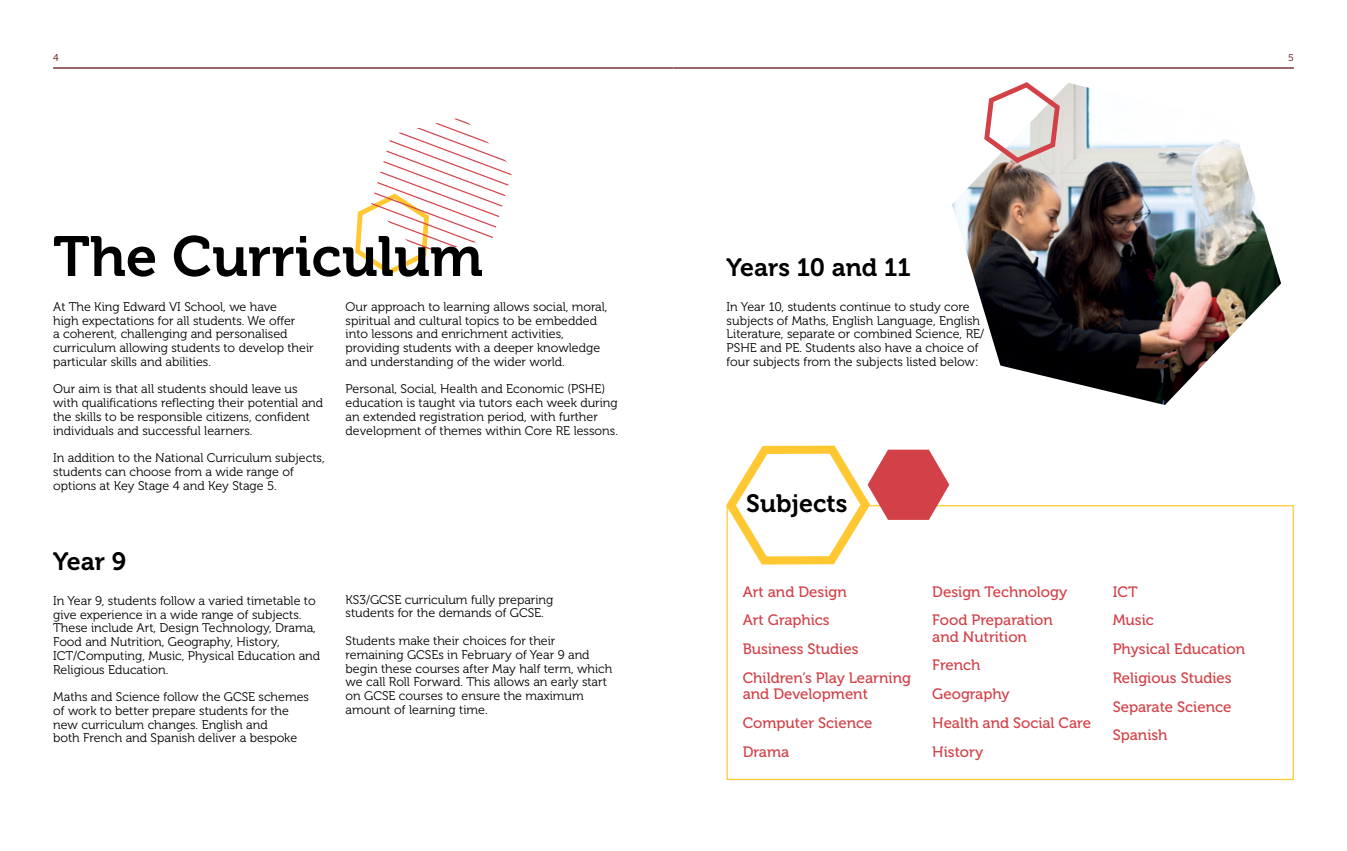
<style>
.page{position:relative;width:1347px;height:851px;background:#fff}
.page>*{position:absolute;margin:0;border:0;box-sizing:border-box;transform-origin:0 0}
.t1{font:56.25px "Museo 700";color:#000}
.t2{font:25px "Museo 700";color:#000}
.t3{font:15px/28.8px "Museo 500";color:#d24147}
.t4{font:12.5px/13.8px "Museo 300";color:#000}
.t5{font:10px "Museo 300";color:#600e10}
</style>
<div class="page">
<img style="left:952px;top:83px;width:329px;height:322px">
<svg style="left:355px;top:118px;width:157px;height:157px"></svg>
<svg style="left:726px;top:445px;width:223px;height:119px"></svg>
<svg style="left:984px;top:82px;width:75px;height:81px"></svg>
<hr style="left:673px;top:67px;width:620px;height:2px;background:#600e10">
<hr style="left:53px;top:67px;width:620px;height:2px;background:#600e10">
<p class="t5" style="left:53px;top:52px;width:7px">4</p>
<p class="t5" style="left:1288px;top:52px;width:7px">5</p>
<h1 class="t1" style="left:53px;top:225px;width:431px">The Curriculum</h1>
<p class="t4" style="left:53px;top:300px;width:262px">At The King Edward VI School, we have<br>high expectations for all students. We offer<br>a coherent, challenging and personalised curriculum allowing students to develop their particular skills and abilities.</p>
<p class="t4" style="left:53px;top:382px;width:271px">Our aim is that all students should leave us with qualifications reflecting their potential and the skills to be responsible citizens, confident individuals and successful learners.</p>
<p class="t4" style="left:53px;top:451px;width:273px">In addition to the National Curriculum subjects, students can choose from a wide range of options at Key Stage 4 and Key Stage 5.</p>
<p class="t4" style="left:345px;top:300px;width:263px">Our approach to learning allows social, moral, spiritual and cultural topics to be embedded into lessons and enrichment activities, providing students with a deeper knowledge and understanding of the wider world.</p>
<p class="t4" style="left:345px;top:382px;width:274px">Personal, Social, Health and Economic (PSHE) education is taught via tutors each week during an extended registration period, with further development of themes within Core RE lessons.</p>
<h2 class="t2" style="left:53px;top:547px;width:74px">Year 9</h2>
<p class="t4" style="left:53px;top:594px;width:268px">In Year 9, students follow a varied timetable to give experience in a wide range of subjects.<br>These include Art, Design Technology, Drama, Food and Nutrition, Geography, History, ICT/Computing, Music, Physical Education and Religious Education.</p>
<p class="t4" style="left:53px;top:690px;width:257px">Maths and Science follow the GCSE schemes of work to better prepare students for the new curriculum changes. English and<br>both French and Spanish deliver a bespoke</p>
<p class="t4" style="left:345px;top:592px;width:209px">KS3/GCSE curriculum fully preparing students for the demands of GCSE.</p>
<p class="t4" style="left:345px;top:634px;width:268px">Students make their choices for their remaining GCSEs in February of Year 9 and begin these courses after May half term, which we call Roll Forward. This allows an early start on GCSE courses to ensure the maximum amount of learning time.</p>
<h2 class="t2" style="left:726px;top:253px;width:185px">Years 10 and 11</h2>
<p class="t4" style="left:726px;top:300px;width:259px">In Year 10, students continue to study core subjects of Maths, English Language, English Literature, separate or combined Science, RE/ PSHE and PE. Students also have a choice of four subjects from the subjects listed below:</p>
<h2 class="t2" style="left:746px;top:489px;width:103px">Subjects</h2>
<p class="t3" style="left:742px;top:577px;width:170px">Art and Design<br>Art Graphics<br>Business Studies<br>Children’s Play Learning</p>
<p class="t3" style="left:742px;top:679px;width:131px">and Development<br>Computer Science<br>Drama</p>
<p class="t3" style="left:932px;top:577px;width:136px">Design Technology<br>Food Preparation</p>
<p class="t3" style="left:932px;top:622px;width:160px">and Nutrition<br>French<br>Geography<br>Health and Social Care<br>History</p>
<p class="t3" style="left:1112px;top:577px;width:134px">ICT<br>Music<br>Physical Education<br>Religious Studies<br>Separate Science<br>Spanish</p>
</div>
